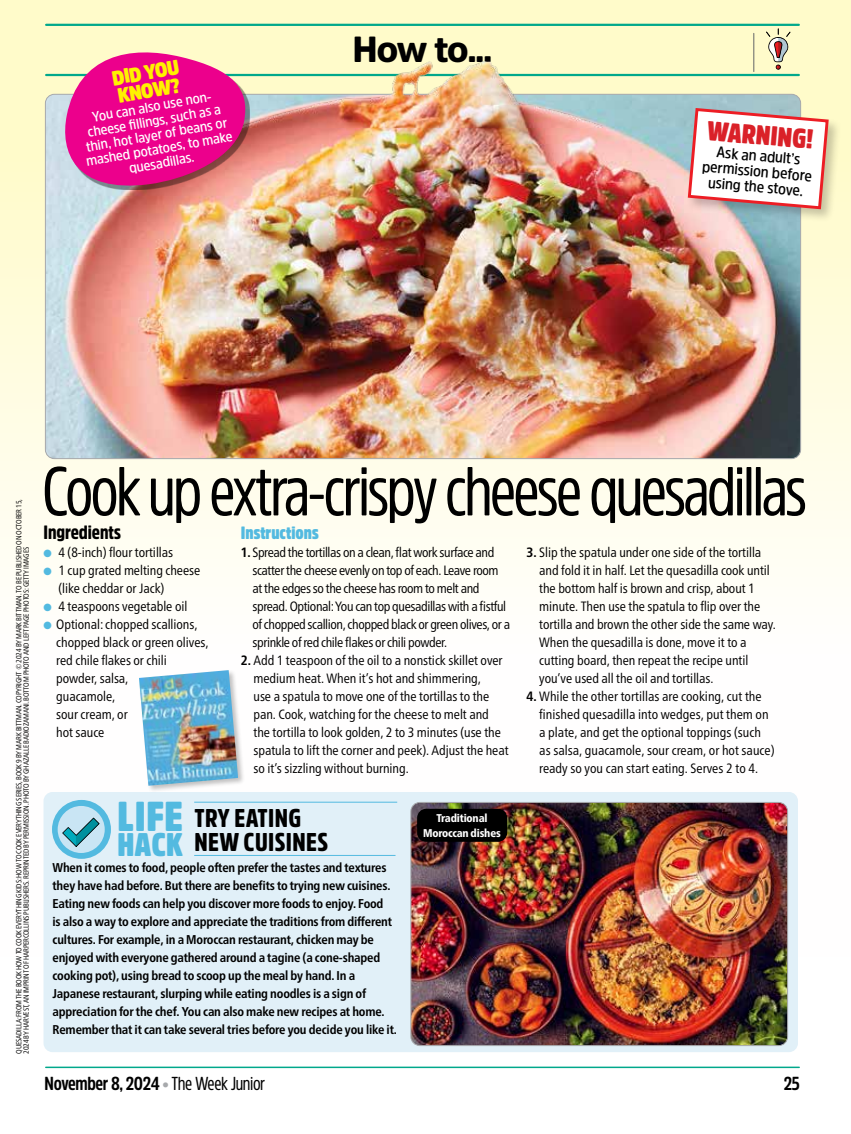
<style>
.page{position:relative;width:851px;height:1134px;background:#fff}
.page>*{position:absolute;margin:0;border:0;box-sizing:border-box;transform-origin:0 0}
.t1{font:69px "Amsi Pro Cond";letter-spacing:-.04em;color:#000}
.t2{font:900 41.4px "Amsi Pro Cond";color:#53bae0}
.t3{font:900 36px "Amsi Pro";color:#000}
.t4{font:900 32.4px "Amsi Pro Cond";color:#53bae0}
.t5{font:900 27px "Amsi Pro Cond";color:#da2128}
.t6{font:900 25.5px/24px "Amsi Pro Cond";letter-spacing:.015em;color:#000}
.t7{font:900 20.55px/18px "Amsi Pro Narw";color:#fff200}
.t8{font:900 19.2px "Amsi Pro Cond";letter-spacing:-.005em;color:#000}
.t9{font:700 18.75px "Amsi Pro Cond";letter-spacing:-.02em;color:#000}
.t10{font:900 17.7px "Amsi Pro Cond";color:#53bae0}
.t11{font:600 15.45px/15.5px "Amsi Pro Narw";color:#000;text-align:center}
.t12{font:600 14.25px/14.2px "Amsi Pro Narw";color:#fff;text-align:center}
.t13{font:condensed 13.5px/18px "Frutiger Neue LT Pro";letter-spacing:-.005em;color:#000}
.t14{font:condensed 13.5px/18px "Frutiger Neue LT Pro";letter-spacing:-.03em;color:#000}
.t15{font:700 condensed 12.75px/18px "Frutiger Neue LT Pro";letter-spacing:-.015em;color:#000}
.t16{font:800 condensed 11.25px/15px "Frutiger Neue LT Pro";letter-spacing:-.015em;color:#fff;text-align:center}
.t17{font:condensed 7.5px/7.5px "Frutiger Neue LT Pro";letter-spacing:-.025em;color:#000}
.s1{color:#53bae0}
.s2{font-weight:700}
.s3{color:#a7a9ac}
.s4{font-weight:400}
</style>
<div class="page">
<div style="left:0;top:0;width:850px;height:956px;background:linear-gradient(to bottom,#fef9c5,#fff)"></div>
<hr style="left:46px;top:1067px;width:753px;height:1px;background:#00a88b">
<hr style="left:46px;top:24px;width:752px;height:2px;background:#00a88b">
<hr style="left:46px;top:74px;width:752px;height:2px;background:#00a88b">
<svg style="left:766px;top:29px;width:24px;height:41px"></svg>
<hr style="left:753px;top:33px;width:1px;height:39px;background:#636466">
<div style="left:43px;top:792px;width:755px;height:260px;background:#e1f0f8;border-radius:9px"></div>
<hr style="left:194px;top:802px;width:203px;height:1px;background:#53bae0">
<hr style="left:194px;top:855px;width:201px;height:1px;background:#53bae0">
<div style="left:52px;top:800px;width:59px;height:59px;background:#53bae0;border-radius:50%"></div>
<div style="left:58px;top:806px;width:47px;height:47px;background:#c9e5f4;border-radius:50%"></div>
<svg style="left:62px;top:818px;width:37px;height:29px"></svg>
<img style="left:412px;top:804px;width:374px;height:242px">
<div style="left:410px;top:802px;width:378px;height:244px;border:1px solid #a7a9ac;border-radius:9px"></div>
<div style="left:417px;top:809px;width:90px;height:33px;background:#000;border-radius:9px"></div>
<img style="left:45px;top:94px;width:755px;height:365px">
<div style="left:686px;top:106px;width:156px;height:117px;background:#000;opacity:.22"></div>
<svg style="left:686px;top:106px;width:144px;height:105px"></svg>
<img style="left:208px;top:38px;width:394px;height:90px">
<svg style="left:59px;top:44px;width:190px;height:150px;background:#e64197"></svg>
<div style="left:138px;top:669px;width:107px;height:124px;background:#000;opacity:.25"></div>
<img style="left:139px;top:670px;width:99px;height:116px">
<h3 class="t7" style="left:111px;top:69px;width:69px;rotate:-10deg">DID YOU<br>KNOW?</h3>
<p class="t12" style="left:77px;top:112px;width:150px;rotate:-10deg">You can also use non&shy;cheese fi llings, such as a thin, hot layer of beans or mashed potatoes, to make quesadillas.</p>
<h3 class="t3" style="left:352px;top:24px;width:141px">How to...</h3>
<h3 class="t5" style="left:709px;top:112px;width:108px;rotate:5deg">WARNING!</h3>
<p class="t11" style="left:704px;top:143px;width:112px;rotate:5deg">Ask an adult’s permission before using the stove.</p>
<p class="t17" style="left:15px;top:1054px;width:556px;rotate:-90deg">QUESADILLA: FROM THE BOOK HOW TO COOK EVERYTHING KIDS: HOW TO COOK EVERYTHING SERIES, BOOK 9 BY MARK BITTMAN. COPYRIGHT © 2024 BY MARK BITTMAN. TO BE PUBLISHED ON OCTOBER 15,<br>2024 BY HARVEST, AN IMPRINT OF HARPERCOLLINS PUBLISHERS. REPRINTED BY PERMISSION. PHOTO BY GHAZALLE BADIOZAMANI. BOTTOM PHOTO AND LEFT PAGE PHOTOS: GETTY IMAGES</p>
<h1 class="t1" style="left:42px;top:444px;width:766px">Cook up extra-crispy cheese quesadillas</h1>
<h3 class="t8" style="left:44px;top:519px;width:79px">Ingredients</h3>
<p class="t13" style="left:44px;top:544px;width:131px"><span class="s1">●</span> 4 (8-inch) flour tortillas</p>
<p class="t13" style="left:59px;top:562px;width:143px;text-indent:-15px"><span class="s1">●</span> 1 cup grated melting cheese (like cheddar or Jack)</p>
<p class="t13" style="left:44px;top:598px;width:145px"><span class="s1">●</span> 4 teaspoons vegetable oil</p>
<p class="t13" style="left:56px;top:616px;width:154px;text-indent:-13px"><span class="s1">●</span> Optional: chopped scallions, chopped black or green olives, red chile flakes or chili powder, salsa,<br>guacamole,<br>sour cream, or<br>hot sauce</p>
<h3 class="t10" style="left:241px;top:521px;width:79px">Instructions</h3>
<p class="t14" style="left:252px;top:544px;width:259px;text-indent:-12px"><span class="s2">1.</span> Spread the tortillas on a clean, flat work surface and scatter the cheese evenly on top of each. Leave room at the edges so the cheese has room to melt and spread. Optional: You can top quesadillas with a fistful of chopped scallion, chopped black or green olives, or a sprinkle of red chile flakes or chili powder.</p>
<p class="t13" style="left:253px;top:652px;width:256px;text-indent:-13px"><span class="s2">2.</span> Add 1 teaspoon of the oil to a nonstick skillet over medium heat. When it’s hot and shimmering,<br>use a spatula to move one of the tortillas to the pan. Cook, watching for the cheese to melt and the tortilla to look golden, 2 to 3 minutes (use the spatula to lift the corner and peek). Adjust the heat so it’s sizzling without burning.</p>
<p class="t13" style="left:539px;top:544px;width:238px;text-indent:-13px"><span class="s2">3.</span> Slip the spatula under one side of the tortilla and fold it in half. Let the quesadilla cook until the bottom half is brown and crisp, about 1 minute. Then use the spatula to flip over the tortilla and brown the other side the same way.<br>When the quesadilla is done, move it to a cutting board, then repeat the recipe until you’ve used all the oil and tortillas.</p>
<p class="t13" style="left:539px;top:688px;width:237px;text-indent:-13px"><span class="s2">4.</span> While the other tortillas are cooking, cut the finished quesadilla into wedges, put them on a plate, and get the optional toppings (such as salsa, guacamole, sour cream, or hot sauce) ready so you can start eating. Serves 2 to 4.</p>
<h2 class="t2" style="left:118px;top:788px;width:67px">LIFE</h2>
<h3 class="t4" style="left:117px;top:823px;width:67px">HACK</h3>
<h3 class="t6" style="left:194px;top:805px;width:135px">TRY EATING<br>NEW CUISINES</h3>
<p class="t15" style="left:52px;top:859px;width:346px">When it comes to food, people often prefer the tastes and textures they have had before. But there are benefits to trying new cuisines.<br>Eating new foods can help you discover more foods to enjoy. Food<br>is also a way to explore and appreciate the traditions from different cultures. For example, in a Moroccan restaurant, chicken may be enjoyed with everyone gathered around a tagine (a cone-shaped cooking pot), using bread to scoop up the meal by hand. In a Japanese restaurant, slurping while eating noodles is a sign of appreciation for the chef. You can also make new recipes at home.<br>Remember that it can take several tries before you decide you like it.</p>
<h3 class="t9" style="left:45px;top:1070px;width:222px">November 8, 2024 <span class="s3">•</span> <span class="s4">The Week Junior</span></h3>
<p class="t16" style="left:423px;top:810px;width:79px">Traditional<br>Moroccan dishes</p>
<h3 class="t9" style="left:783px;top:1070px;width:18px">25</h3>
</div>
